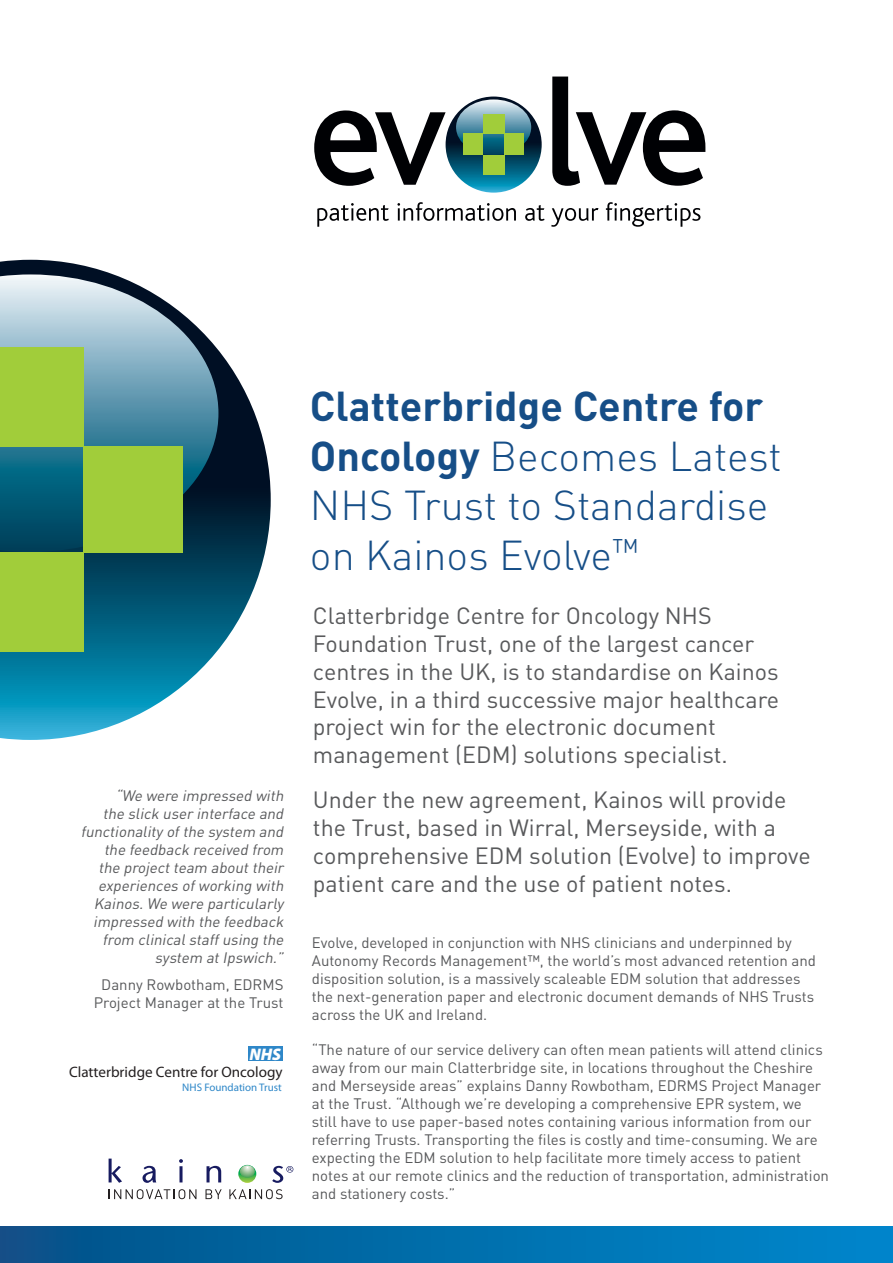
<style>
.page{position:relative;width:893px;height:1263px;background:#fff}
.page>*{position:absolute;margin:0;border:0;box-sizing:border-box;transform-origin:0 0}
.t1{font:300 41.25px/49.5px "DIN";color:#164e87}
.t2{font:23.25px/27.9px "DIN";color:#58595b}
.t3{font:italic 900 16.8px "Myriad Pro";color:#fff}
.t4{font:15.15px "Myriad Pro";color:#231f20}
.t5{font:15px/18px "DIN";color:#58595b}
.t6{font:italic 15px/18px "DIN";color:#58595b;text-align:right}
.t7{font:10.95px "Myriad Pro";color:#2e87c8}
.s1{font-weight:700}
</style>
<div class="page">
<div style="left:0;top:1226px;width:893px;height:37px;background:linear-gradient(to right,#045288,#0088cd)"></div>
<div style="left:248px;top:1047px;width:34px;height:14px;background:#2e87c8"></div>
<svg style="left:0;top:260px;width:271px;height:480px"></svg>
<svg style="left:0;top:274px;width:218px;height:278px;background:#6491a4"></svg>
<div style="left:0;top:347px;width:83px;height:99px;background:#a1cd3a"></div>
<div style="left:0;top:552px;width:83px;height:100px;background:#a1cd3a"></div>
<div style="left:83px;top:446px;width:100px;height:106px;background:#a1cd3a"></div>
<svg style="left:314px;top:110px;width:132px;height:76px"></svg>
<svg style="left:552px;top:77px;width:153px;height:109px"></svg>
<svg style="left:317px;top:203px;width:72px;height:24px"></svg>
<svg style="left:397px;top:202px;width:119px;height:19px"></svg>
<svg style="left:525px;top:205px;width:20px;height:16px"></svg>
<svg style="left:551px;top:208px;width:47px;height:19px"></svg>
<svg style="left:606px;top:202px;width:94px;height:25px"></svg>
<svg style="left:446px;top:97px;width:96px;height:96px;background:#075975"></svg>
<svg style="left:456px;top:99px;width:75px;height:56px;background:#6a94a3"></svg>
<div style="left:483px;top:114px;width:21px;height:20px;background:#a1cd3a"></div>
<div style="left:483px;top:155px;width:21px;height:20px;background:#a1cd3a"></div>
<div style="left:463px;top:134px;width:20px;height:21px;background:#a1cd3a"></div>
<div style="left:504px;top:134px;width:20px;height:21px;background:#a1cd3a"></div>
<svg style="left:109px;top:1158px;width:13px;height:25px"></svg>
<svg style="left:142px;top:1166px;width:14px;height:17px"></svg>
<svg style="left:179px;top:1159px;width:4px;height:4px"></svg>
<svg style="left:179px;top:1166px;width:4px;height:16px"></svg>
<svg style="left:207px;top:1166px;width:14px;height:16px"></svg>
<svg style="left:272px;top:1166px;width:21px;height:17px"></svg>
<svg style="left:238px;top:1165px;width:18px;height:18px"></svg>
<svg style="left:240px;top:1165px;width:15px;height:13px"></svg>
<svg style="left:109px;top:1189px;width:87px;height:10px"></svg>
<svg style="left:205px;top:1189px;width:17px;height:10px"></svg>
<svg style="left:229px;top:1189px;width:54px;height:10px"></svg>
<p class="t6" style="left:81px;top:786px;width:207px">“We were impressed with<br>the slick user interface and functionality ofthe system and the feedback received from the projectteam abouttheir experiences ofworking with<br>Kainos.We were particularly impressed with the feedback from clinicalstaffusing the system atIpswich.”</p>
<p class="t5" style="left:94px;top:975px;width:191px;text-align:center">Danny Rowbotham, EDRMS<br>Project Manager at the Trust</p>
<p class="t3" style="left:249px;top:1043px;width:33px">NHS</p>
<p class="t4" style="left:69px;top:1063px;width:215px">Clatterbridge Centre for Oncology</p>
<p class="t7" style="left:182px;top:1080px;width:101px">NHS Foundation Trust</p>
<p class="t1" style="left:310px;top:381px;width:473px"><span class="s1">Clatterbridge Centre for<br>Oncology</span> Becomes Latest<br>NHS Trust to Standardise on Kainos Evolve<sup>™</sup></p>
<p class="t2" style="left:313px;top:601px;width:467px">Clatterbridge Centre for Oncology NHS Foundation Trust, one of the largest cancer centres in the UK, is to standardise on Kainos Evolve, in a third successive major healthcare project win for the electronic document management (EDM) solutions specialist.</p>
<p class="t2" style="left:313px;top:785px;width:499px">Under the new agreement, Kainos will provide the Trust, based in Wirral, Merseyside, with a comprehensive EDM solution (Evolve) to improve patient care and the use of patient notes.</p>
<p class="t5" style="left:312px;top:933px;width:506px">Evolve, developed in conjunction with NHS clinicians and underpinned by Autonomy Records Management™, the world’s most advanced retention and disposition solution, is a massively scaleable EDM solution that addresses the next-generation paper and electronic document demands of NHS Trusts across the UK and Ireland.</p>
<p class="t5" style="left:312px;top:1040px;width:519px">“The nature of our service delivery can often mean patients will attend clinics away from our main Clatterbridge site, in locations throughout the Cheshire and Merseyside areas” explains Danny Rowbotham, EDRMS Project Manager at the Trust. “Although we’re developing a comprehensive EPR system, we still have to use paper-based notes containing various information from our referring Trusts. Transporting the files is costly and time-consuming. We are expecting the EDM solution to help facilitate more timely access to patient notes at our remote clinics and the reduction of transportation, administration and stationery costs.”</p>
</div>
